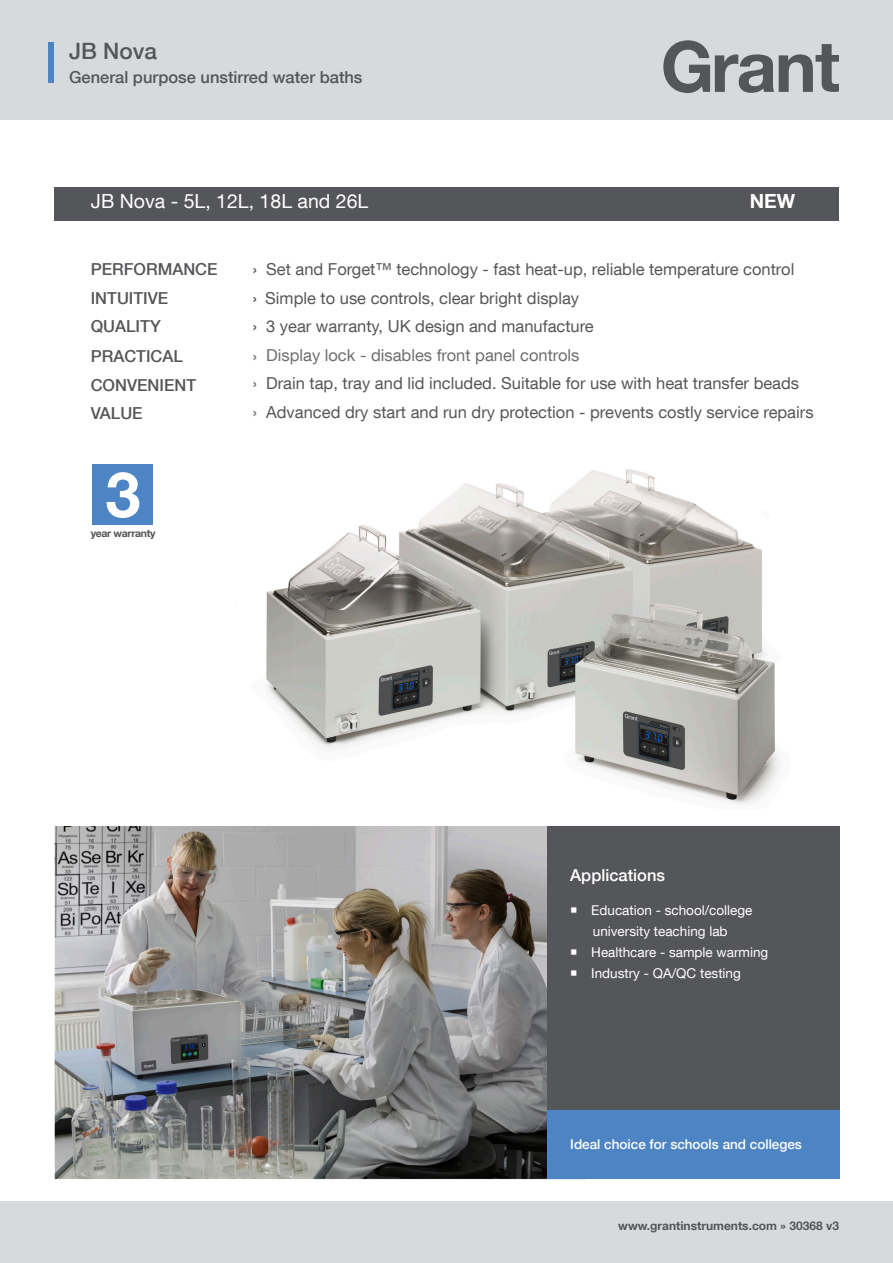
<style>
.page{position:relative;width:893px;height:1263px;background:#fff}
.page>*{position:absolute;margin:0;border:0;box-sizing:border-box;transform-origin:0 0}
.t1{font:700 63px "Helvetica Neue LT Com";color:#fff}
.t2{font:500 22.5px "Helvetica Neue LT Com";color:#555659}
.t3{font:19.5px "Helvetica Neue LT Com";color:#fff}
.t4{font:700 19.5px "Helvetica Neue LT Com";color:#fff}
.t5{font:16.5px "Helvetica Neue LT Com";color:#555659}
.t6{font:500 16.5px "Helvetica Neue LT Com";color:#555659}
.t7{font:16.5px "Helvetica Neue LT Com";color:#6e6d70}
.t8{font:500 16.5px "Helvetica Neue LT Com";color:#fff}
.t9{font:13.5px "Helvetica Neue LT Com";color:#fff}
.t10{font:500 13.5px "Helvetica Neue LT Com";color:#fff}
.t11{font:700 12px "Helvetica Neue LT Com";color:#555659}
.t12{font:700 10.5px "Helvetica Neue LT Com";letter-spacing:-.03em;color:#555659}
.s1{font-weight:500}
.s2{font-weight:500;color:#6e6d70}
.s3{font-family:"Helvetica Neue LT Std";font-weight:800}
</style>
<div class="page">
<div style="left:0;top:0;width:893px;height:120px;background:#d8d9db"></div>
<svg style="left:663px;top:40px;width:176px;height:53px"></svg>
<div style="left:0;top:1201px;width:893px;height:62px;background:#d8d9db"></div>
<div style="left:48px;top:42px;width:6px;height:41px;background:#4d84c4"></div>
<img style="left:56px;top:827px;width:491px;height:350px">
<img style="left:266px;top:469px;width:513px;height:335px">
<div style="left:54px;top:187px;width:785px;height:33px;background:#555659"></div>
<div style="left:92px;top:464px;width:60px;height:60px;background:#4d84c4"></div>
<div style="left:547px;top:826px;width:292px;height:351px;background:#555659"></div>
<div style="left:547px;top:1111px;width:292px;height:68px;background:#4d84c4"></div>
<p class="t2" style="left:69px;top:38px;width:89px">JB Nova</p>
<p class="t6" style="left:69px;top:68px;width:295px">General purpose unstirred water baths</p>
<p class="t3" style="left:91px;top:189px;width:279px">JB Nova - 5L, 12L, 18L and 26L</p>
<p class="t4" style="left:750px;top:189px;width:47px">NEW</p>
<p class="t6" style="left:91px;top:259px;width:128px">PERFORMANCE</p>
<p class="t5" style="left:253px;top:259px;width:543px"><span class="s1">›</span> Set and Forget™ technology - fast heat-up, reliable temperature control</p>
<p class="t6" style="left:91px;top:288px;width:79px">INTUITIVE</p>
<p class="t5" style="left:253px;top:288px;width:328px"><span class="s1">›</span> Simple to use controls, clear bright display</p>
<p class="t6" style="left:91px;top:316px;width:71px">QUALITY</p>
<p class="t5" style="left:253px;top:316px;width:343px"><span class="s1">›</span> 3 year warranty, UK design and manufacture</p>
<p class="t6" style="left:91px;top:346px;width:94px">PRACTICAL</p>
<p class="t7" style="left:253px;top:345px;width:328px"><span class="s1">›</span> Display lock - disables front panel controls</p>
<p class="t6" style="left:91px;top:375px;width:107px">CONVENIENT</p>
<p class="t5" style="left:253px;top:373px;width:548px"><span class="s2">›</span> Drain tap, tray and lid included. Suitable for use with heat transfer beads</p>
<p class="t6" style="left:91px;top:403px;width:53px">VALUE</p>
<p class="t5" style="left:253px;top:402px;width:562px"><span class="s2">›</span> Advanced dry start and run dry protection - prevents costly service repairs</p>
<p class="t1" style="left:105px;top:455px;width:37px">3</p>
<p class="t12" style="left:91px;top:526px;width:66px">year warranty</p>
<p class="t8" style="left:570px;top:865px;width:96px">Applications</p>
<p class="t9" style="left:570px;top:902px;width:184px">○ Education - school/college</p>
<p class="t9" style="left:593px;top:923px;width:136px">university teaching lab</p>
<p class="t9" style="left:570px;top:944px;width:200px">○ Healthcare - sample warming</p>
<p class="t9" style="left:570px;top:965px;width:172px">○ Industry - QA/QC testing</p>
<p class="t10" style="left:570px;top:1136px;width:233px">Ideal choice for schools and colleges</p>
<p class="t11" style="left:618px;top:1218px;width:222px">www.grantinstruments.com <span class="s3">»</span> 30368 v3</p>
</div>
